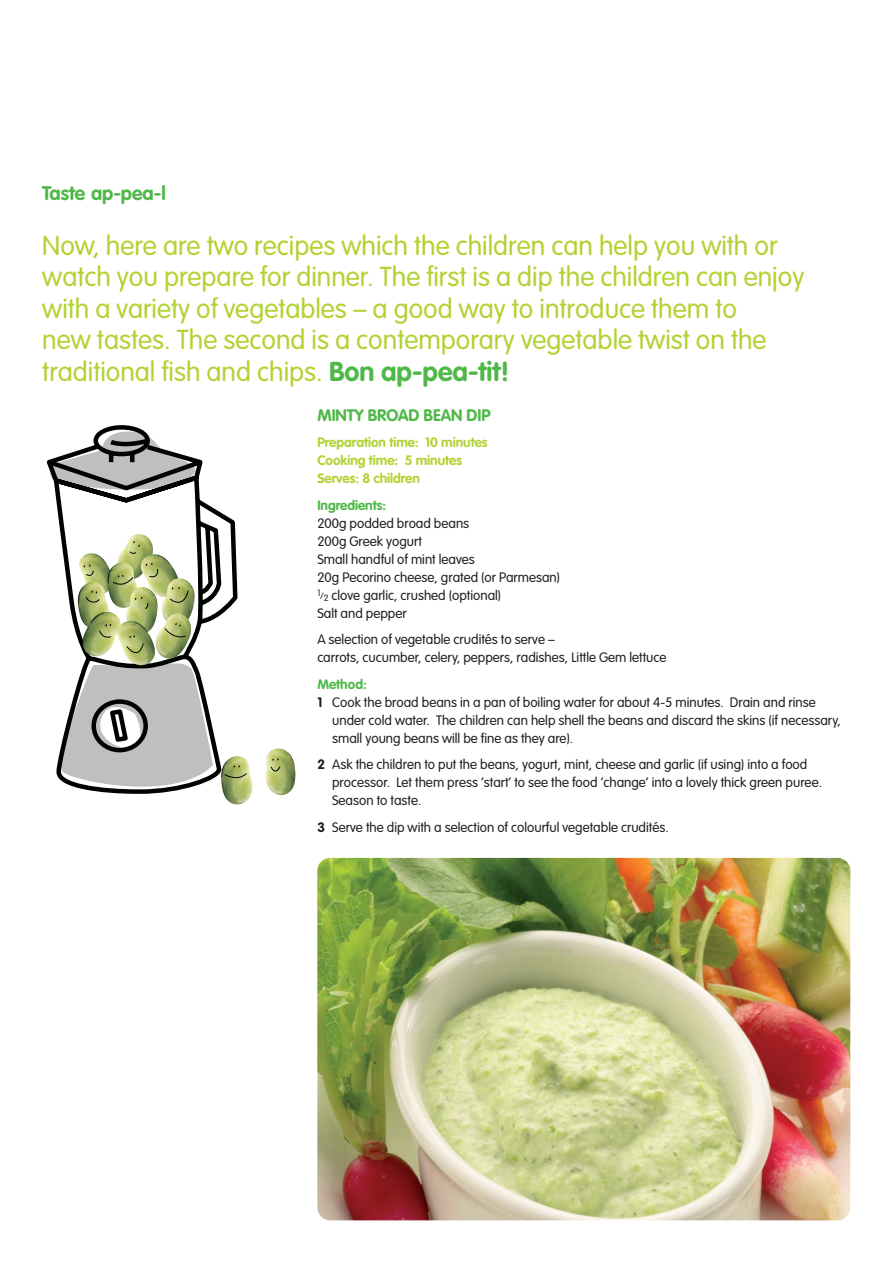
<style>
.page{position:relative;width:893px;height:1263px;background:#fff}
.page>*{position:absolute;margin:0;border:0;box-sizing:border-box;transform-origin:0 0}
.t1{font:300 27px/31.5px "VAG Rounded";color:#b3d234}
.t2{font:700 19.5px "VAG Rounded";color:#4fb848}
.t3{font:700 16.5px "VAG Rounded";color:#4fb848}
.t4{font:300 13.5px/18px "VAG Rounded";color:#231f20}
.t5{font:700 13.5px/18px "VAG Rounded";color:#b3d234}
.t6{font:700 13.5px "VAG Rounded";color:#4fb848}
.s1{font-weight:700;color:#4fb848}
.s2{font-size:9px}
.s3{font-weight:700}
</style>
<div class="page">
<svg style="left:47px;top:425px;width:191px;height:354px"></svg>
<img style="left:220px;top:752px;width:33px;height:53px">
<svg style="left:224px;top:765px;width:24px;height:17px"></svg>
<img style="left:265px;top:748px;width:31px;height:48px">
<svg style="left:270px;top:758px;width:11px;height:18px"></svg>
<img style="left:116px;top:529px;width:39px;height:29px">
<img style="left:74px;top:550px;width:41px;height:45px">
<img style="left:106px;top:558px;width:28px;height:51px">
<img style="left:134px;top:552px;width:47px;height:47px">
<img style="left:76px;top:578px;width:34px;height:45px">
<img style="left:80px;top:609px;width:46px;height:14px">
<img style="left:162px;top:574px;width:35px;height:49px">
<img style="left:159px;top:608px;width:34px;height:15px">
<img style="left:126px;top:583px;width:33px;height:40px">
<img style="left:111px;top:618px;width:46px;height:5px">
<svg style="left:146px;top:563px;width:12px;height:17px"></svg>
<svg style="left:84px;top:564px;width:10px;height:14px"></svg>
<svg style="left:53px;top:623px;width:160px;height:171px"></svg>
<svg style="left:135px;top:597px;width:14px;height:13px"></svg>
<svg style="left:129px;top:541px;width:11px;height:14px"></svg>
<svg style="left:85px;top:591px;width:15px;height:13px"></svg>
<svg style="left:112px;top:575px;width:22px;height:14px"></svg>
<svg style="left:169px;top:587px;width:20px;height:23px"></svg>
<img style="left:317px;top:858px;width:533px;height:362px;border-radius:13px">
<h2 class="t2" style="left:42px;top:185px;width:125px">Taste ap-pea-l</h2>
<p class="t1" style="left:42px;top:232px;width:763px">Now, here are two recipes which the children can help you with or watch you prepare for dinner. The first is a dip the children can enjoy with a variety of vegetables – a good way to introduce them to<br>new tastes. The second is a contemporary vegetable twist on the traditional fish and chips. <span class="s1">Bon ap-pea-tit!</span></p>
<p class="t3" style="left:317px;top:408px;width:175px">MINTY BROAD BEAN DIP</p>
<p class="t5" style="left:317px;top:435px;width:172px">Preparation time: 10 minutes<br>Cooking time: 5 minutes<br>Serves: 8 children</p>
<p class="t6" style="left:317px;top:500px;width:70px">Ingredients:</p>
<p class="t4" style="left:317px;top:515px;width:244px">200g podded broad beans<br>200g Greek yogurt<br>Small handful of mint leaves<br>20g Pecorino cheese, grated (or Parmesan)<br><sup>1</sup><span class="s2">/</span><sub>2</sub> clove garlic, crushed (optional)<br>Salt and pepper</p>
<p class="t4" style="left:317px;top:632px;width:351px">A selection of vegetable crudités to serve –<br>carrots, cucumber, celery, peppers, radishes, Little Gem lettuce</p>
<p class="t6" style="left:317px;top:679px;width:51px">Method:</p>
<p class="t4" style="left:317px;top:694px;width:500px"><span class="s3">1</span> Cook the broad beans in a pan of boiling water for about 4-5 minutes. Drain and rinse</p>
<p class="t4" style="left:332px;top:712px;width:510px">under cold water. The children can help shell the beans and discard the skins (if necessary,</p>
<p class="t4" style="left:332px;top:730px;width:243px">small young beans will be fine as they are).</p>
<p class="t4" style="left:332px;top:757px;width:491px;text-indent:-15px"><span class="s3">2</span> Ask the children to put the beans, yogurt, mint, cheese and garlic (if using) into a food processor. Let them press ‘start’ to see the food ‘change’ into a lovely thick green puree.<br>Season to taste.</p>
<p class="t4" style="left:317px;top:819px;width:353px"><span class="s3">3</span> Serve the dip with a selection of colourful vegetable crudités.</p>
</div>
